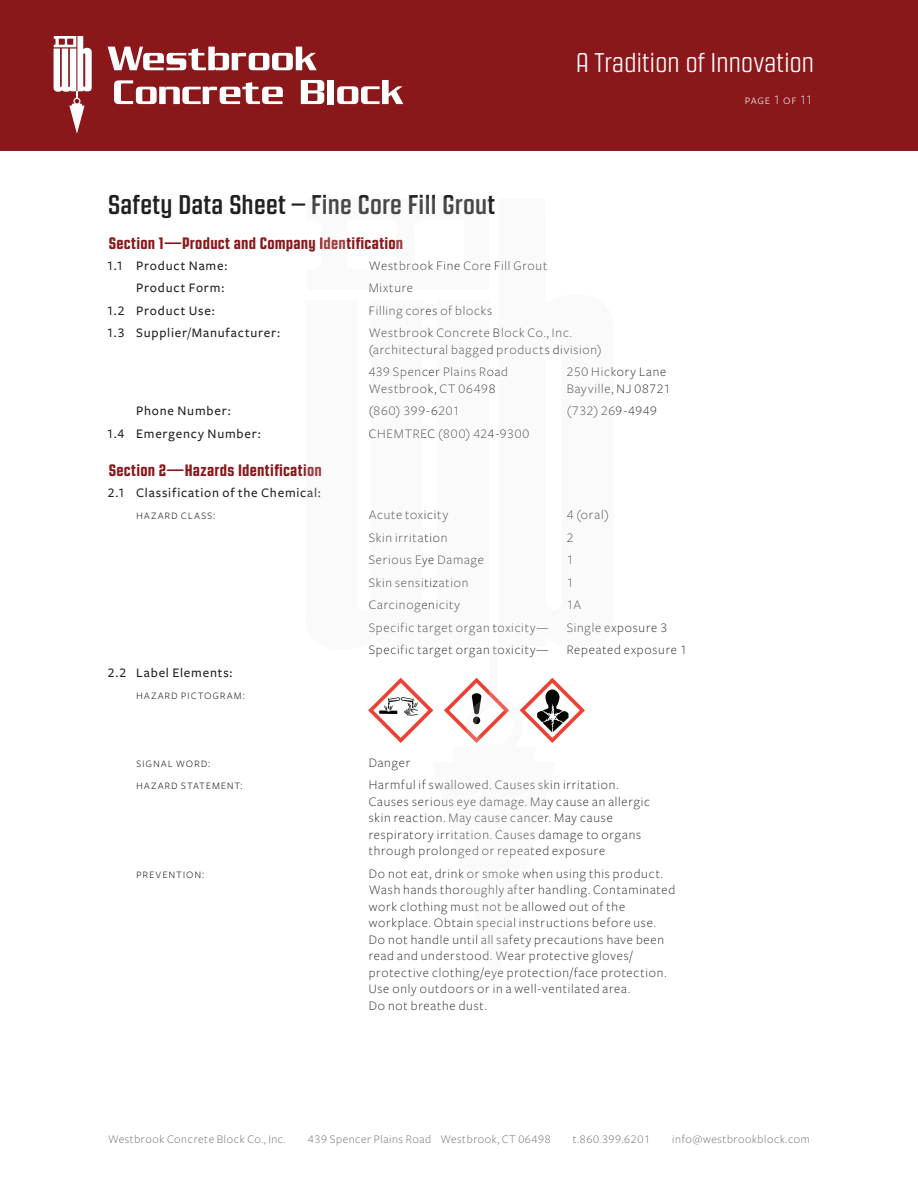
<style>
.page{position:relative;width:918px;height:1188px;background:#fff}
.page>*{position:absolute;margin:0;border:0;box-sizing:border-box;transform-origin:0 0}
.t1{font:700 27px "Revolution Gothic";letter-spacing:.01em;color:#231f20}
.t2{font:300 27px "Revolution Gothic";letter-spacing:.01em;color:#fff}
.Headers{font:800 16.5px "Revolution Gothic";letter-spacing:.015em;color:#8a171a}
.MSDS_Body{font:300 13.5px/16.5px "Freight Sans";letter-spacing:.06em;color:#231f20}
.MSDS_Body-2{font:500 13.5px "Freight Sans";letter-spacing:.06em;color:#231f20}
.MSDS_Body-3{font:13.5px "Freight Sans Light SC";letter-spacing:.06em;color:#231f20}
.t3{font:13.5px "Freight Sans Light SC";letter-spacing:.045em;color:#fff}
.t4{font:300 12px "Freight Sans";letter-spacing:.05em;color:#636366}
.t5{font:12px "Freight Sans Light SC";letter-spacing:.05em;color:#636366}
.s1{font-family:"Freight Sans Medium SC";font-weight:400}
.s2{font-family:"Freight Sans Light SC";font-weight:400}
.s3{font-family:"Freight Sans";font-weight:300}
</style>
<div class="page">
<div style="left:0;top:0;width:918px;height:150px;background:#8a171a"></div>
<svg style="left:108px;top:47px;width:209px;height:23px"></svg>
<svg style="left:114px;top:80px;width:169px;height:24px"></svg>
<svg style="left:301px;top:80px;width:23px;height:24px"></svg>
<div style="left:328px;top:80px;width:6px;height:24px;background:#fff"></div>
<svg style="left:337px;top:80px;width:66px;height:24px"></svg>
<svg style="left:54px;top:36px;width:38px;height:98px"></svg>
<svg style="left:368px;top:678px;width:217px;height:65px"></svg>
<svg style="left:489px;top:678px;width:9px;height:25px"></svg>
<h1 class="t2" style="left:576px;top:48px;width:240px">A Tradition of Innovation</h1>
<p class="t3" style="left:745px;top:92px;width:69px">page 1 of 11</p>
<p class="t1" style="left:108px;top:190px;width:389px">Safety Data Sheet – Fine Core Fill Grout</p>
<p class="Headers" style="left:109px;top:234px;width:296px">Section 1—Product and Company Identification</p>
<p class="MSDS_Body-2" style="left:107px;top:258px;width:122px"><span class="s1">1</span>.<span class="s1">1</span> Product Name:</p>
<p class="MSDS_Body" style="left:369px;top:258px;width:180px">Westbrook Fine Core Fill Grout</p>
<p class="MSDS_Body-2" style="left:136px;top:281px;width:90px">Product Form:</p>
<p class="MSDS_Body" style="left:369px;top:280px;width:46px">Mixture</p>
<p class="MSDS_Body-2" style="left:107px;top:303px;width:110px"><span class="s1">1.2</span> Product Use:</p>
<p class="MSDS_Body" style="left:369px;top:303px;width:125px">Filling cores of blocks</p>
<p class="MSDS_Body-2" style="left:107px;top:326px;width:175px"><span class="s1">1</span>.<span class="s1">3</span> Supplier/Manufacturer:</p>
<p class="MSDS_Body" style="left:369px;top:325px;width:234px">Westbrook Concrete Block Co., Inc. (architectural bagged products division)</p>
<p class="MSDS_Body" style="left:369px;top:364px;width:141px"><span class="s2">439</span> Spencer Plains Road</p>
<p class="MSDS_Body" style="left:567px;top:364px;width:101px"><span class="s2">250</span> Hickory Lane</p>
<p class="MSDS_Body" style="left:369px;top:381px;width:128px">Westbrook, CT <span class="s2">06498</span></p>
<p class="MSDS_Body" style="left:567px;top:381px;width:105px">Bayville, NJ <span class="s2">08721</span></p>
<p class="MSDS_Body-2" style="left:136px;top:404px;width:96px">Phone Number:</p>
<p class="MSDS_Body-3" style="left:369px;top:404px;width:92px">(860) 399-6201</p>
<p class="MSDS_Body-3" style="left:567px;top:404px;width:92px">(732) 269-4949</p>
<p class="MSDS_Body-2" style="left:107px;top:426px;width:156px"><span class="s1">1</span>.<span class="s1">4</span> Emergency Number:</p>
<p class="MSDS_Body-3" style="left:369px;top:426px;width:162px"><span class="s3">CHEMTREC</span> (800) 424-9300</p>
<p class="Headers" style="left:109px;top:461px;width:215px">Section 2—Hazards Identification</p>
<p class="MSDS_Body-2" style="left:108px;top:485px;width:215px"><span class="s1">2.1</span> Classification of the Chemical:</p>
<p class="MSDS_Body-3" style="left:136px;top:508px;width:81px">hazard class:</p>
<p class="MSDS_Body" style="left:369px;top:507px;width:81px">Acute toxicity</p>
<p class="MSDS_Body" style="left:567px;top:507px;width:44px"><span class="s2">4</span> (oral)</p>
<p class="MSDS_Body" style="left:369px;top:529px;width:80px">Skin irritation</p>
<p class="MSDS_Body-3" style="left:567px;top:530px;width:8px">2</p>
<p class="MSDS_Body" style="left:369px;top:552px;width:117px">Serious Eye Damage</p>
<p class="MSDS_Body-3" style="left:567px;top:553px;width:8px">1</p>
<p class="MSDS_Body" style="left:369px;top:574px;width:101px">Skin sensitization</p>
<p class="MSDS_Body-3" style="left:567px;top:575px;width:8px">1</p>
<p class="MSDS_Body" style="left:369px;top:597px;width:93px">Carcinogenicity</p>
<p class="MSDS_Body-3" style="left:567px;top:598px;width:16px">1<span class="s3">A</span></p>
<p class="MSDS_Body" style="left:369px;top:619px;width:181px">Specific target organ toxicity—</p>
<p class="MSDS_Body" style="left:567px;top:619px;width:102px">Single exposure <span class="s2">3</span></p>
<p class="MSDS_Body" style="left:369px;top:642px;width:181px">Specific target organ toxicity—</p>
<p class="MSDS_Body" style="left:567px;top:642px;width:122px">Repeated exposure <span class="s2">1</span></p>
<p class="MSDS_Body-2" style="left:108px;top:665px;width:126px"><span class="s1">2.2</span> Label Elements:</p>
<p class="MSDS_Body-3" style="left:136px;top:688px;width:110px">hazard pictogram:</p>
<p class="MSDS_Body-3" style="left:136px;top:755px;width:76px">signal word:</p>
<p class="MSDS_Body" style="left:369px;top:754px;width:43px">Danger</p>
<p class="MSDS_Body-3" style="left:136px;top:778px;width:108px">hazard statement:</p>
<p class="MSDS_Body" style="left:369px;top:777px;width:283px">Harmful if swallowed. Causes skin irritation.<br>Causes serious eye damage. May cause an allergic skin reaction. May cause cancer. May cause respiratory irritation. Causes damage to organs through prolonged or repeated exposure</p>
<p class="MSDS_Body-3" style="left:136px;top:866px;width:70px">prevention:</p>
<p class="MSDS_Body" style="left:369px;top:865px;width:308px">Do not eat, drink or smoke when using this product.<br>Wash hands thoroughly after handling. Contaminated work clothing must not be allowed out of the workplace. Obtain special instructions before use.<br>Do not handle until all safety precautions have been read and understood. Wear protective gloves/ protective clothing/eye protection/face protection.<br>Use only outdoors or in a well-ventilated area.<br>Do not breathe dust.</p>
<p class="t4" style="left:108px;top:1133px;width:179px">Westbrook Concrete Block Co., Inc.</p>
<p class="t4" style="left:308px;top:1133px;width:244px"><span class="s2">439</span> Spencer Plains Road Westbrook, CT <span class="s2">06498</span></p>
<p class="t5" style="left:573px;top:1133px;width:79px"><span class="s3">t.</span>860.399.6201</p>
<p class="t4" style="left:672px;top:1133px;width:139px">info@westbrookblock.com</p>
</div>
